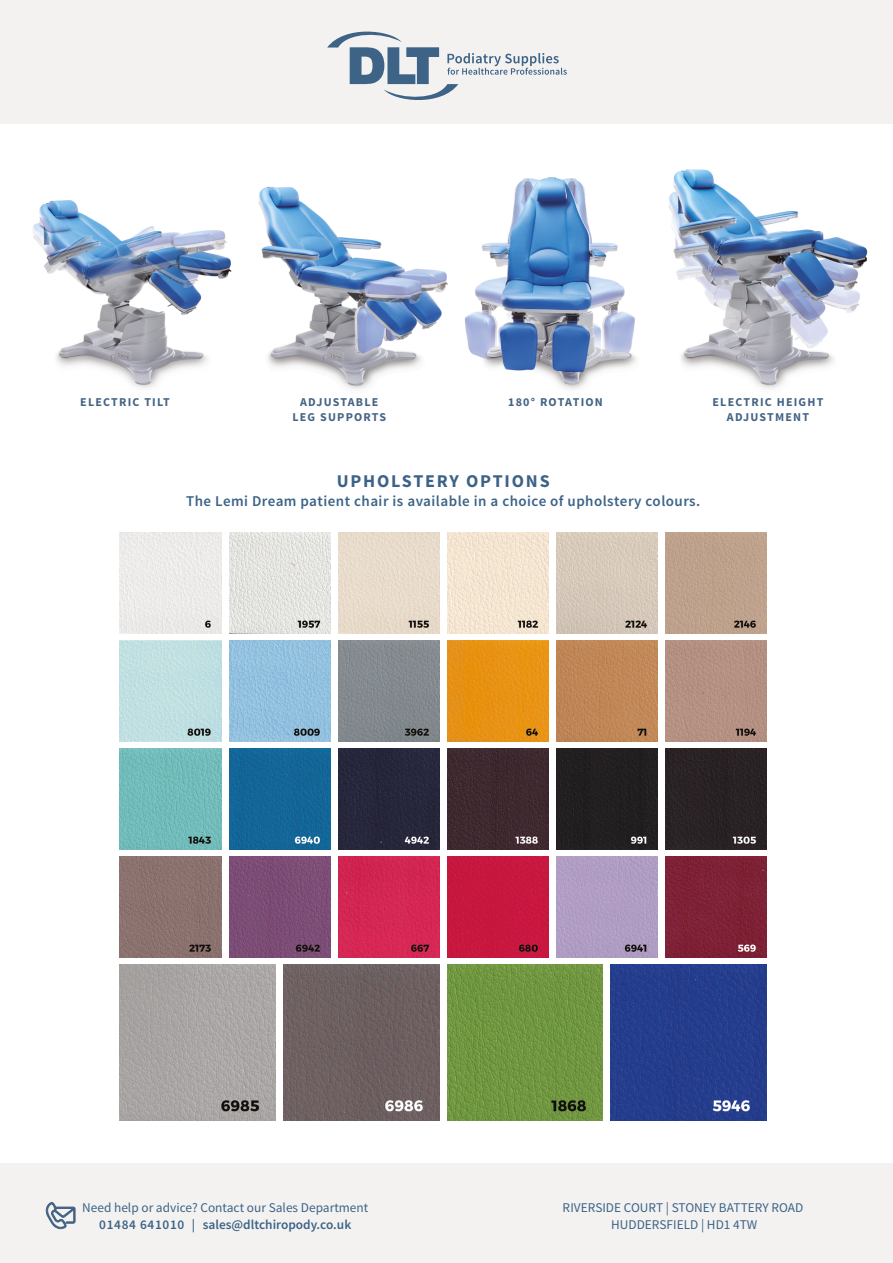
<style>
.page{position:relative;width:893px;height:1263px;background:#fff}
.page>*{position:absolute;margin:0;border:0;box-sizing:border-box;transform-origin:0 0}
.t1{font:700 18px "Source Sans Pro";letter-spacing:.1em;color:#3c6387}
.t2{font:600 15px "Source Sans Pro";letter-spacing:.03em;color:#3c6387}
.t3{font:13.35px/16.2px "Source Sans Pro";color:#3c6387;text-align:center}
.t4{font:600 13.35px "Source Sans Pro";color:#3c6387}
.t5{font:700 12px/14.4px "Source Sans Pro";letter-spacing:.1em;color:#456485;text-align:center}
</style>
<div class="page">
<div style="left:0;top:0;width:893px;height:123px;background:#f3f2f1"></div>
<img style="left:33px;top:186px;width:415px;height:203px">
<img style="left:464px;top:169px;width:404px;height:220px">
<img style="left:338px;top:533px;width:101px;height:101px">
<img style="left:447px;top:533px;width:101px;height:101px">
<img style="left:665px;top:641px;width:101px;height:101px">
<div style="left:665px;top:748px;width:101px;height:101px;background:#2a2225"></div>
<img style="left:447px;top:748px;width:101px;height:101px">
<img style="left:120px;top:748px;width:101px;height:101px">
<img style="left:447px;top:964px;width:156px;height:156px">
<img style="left:229px;top:533px;width:101px;height:101px">
<img style="left:556px;top:533px;width:101px;height:101px">
<img style="left:665px;top:533px;width:101px;height:101px">
<img style="left:120px;top:856px;width:101px;height:101px">
<img style="left:338px;top:641px;width:101px;height:101px">
<img style="left:338px;top:748px;width:101px;height:101px">
<img style="left:665px;top:856px;width:101px;height:101px">
<img style="left:611px;top:964px;width:155px;height:156px">
<img style="left:120px;top:533px;width:101px;height:101px">
<img style="left:447px;top:641px;width:101px;height:101px">
<div style="left:338px;top:856px;width:101px;height:101px;background:#d42753"></div>
<img style="left:447px;top:856px;width:101px;height:101px">
<img style="left:229px;top:748px;width:101px;height:101px">
<img style="left:556px;top:856px;width:101px;height:101px">
<img style="left:229px;top:856px;width:101px;height:101px">
<img style="left:120px;top:964px;width:156px;height:156px">
<img style="left:283px;top:964px;width:156px;height:156px">
<img style="left:556px;top:641px;width:101px;height:101px">
<img style="left:229px;top:641px;width:101px;height:101px">
<img style="left:120px;top:641px;width:101px;height:101px">
<div style="left:556px;top:748px;width:101px;height:101px;background:#221f20"></div>
<div style="left:0;top:1163px;width:893px;height:100px;background:#f3f2f1"></div>
<svg style="left:46px;top:1202px;width:29px;height:27px"></svg>
<svg style="left:327px;top:31px;width:240px;height:69px"></svg>
<p class="t5" style="left:80px;top:395px;width:91px">ELECTRIC TILT</p>
<p class="t5" style="left:300px;top:395px;width:80px">ADJUSTABLE</p>
<p class="t5" style="left:508px;top:395px;width:96px">180° ROTATION</p>
<p class="t5" style="left:292px;top:410px;width:95px">LEG SUPPORTS</p>
<p class="t5" style="left:712px;top:395px;width:112px">ELECTRIC HEIGHT<br>ADJUSTMENT</p>
<h1 class="t1" style="left:337px;top:469px;width:214px">UPHOLSTERY OPTIONS</h1>
<p class="t2" style="left:186px;top:492px;width:516px">The Lemi Dream patient chair is available in a choice of upholstery colours.</p>
<p class="t3" style="left:82px;top:1200px;width:288px">Need help or advice? Contact our Sales Department</p>
<p class="t4" style="left:99px;top:1216px;width:254px">01484 641010 | sales@dltchiropody.co.uk</p>
<p class="t3" style="left:563px;top:1200px;width:242px">RIVERSIDE COURT | STONEY BATTERY ROAD<br>HUDDERSFIELD | HD1 4TW</p>
</div>
